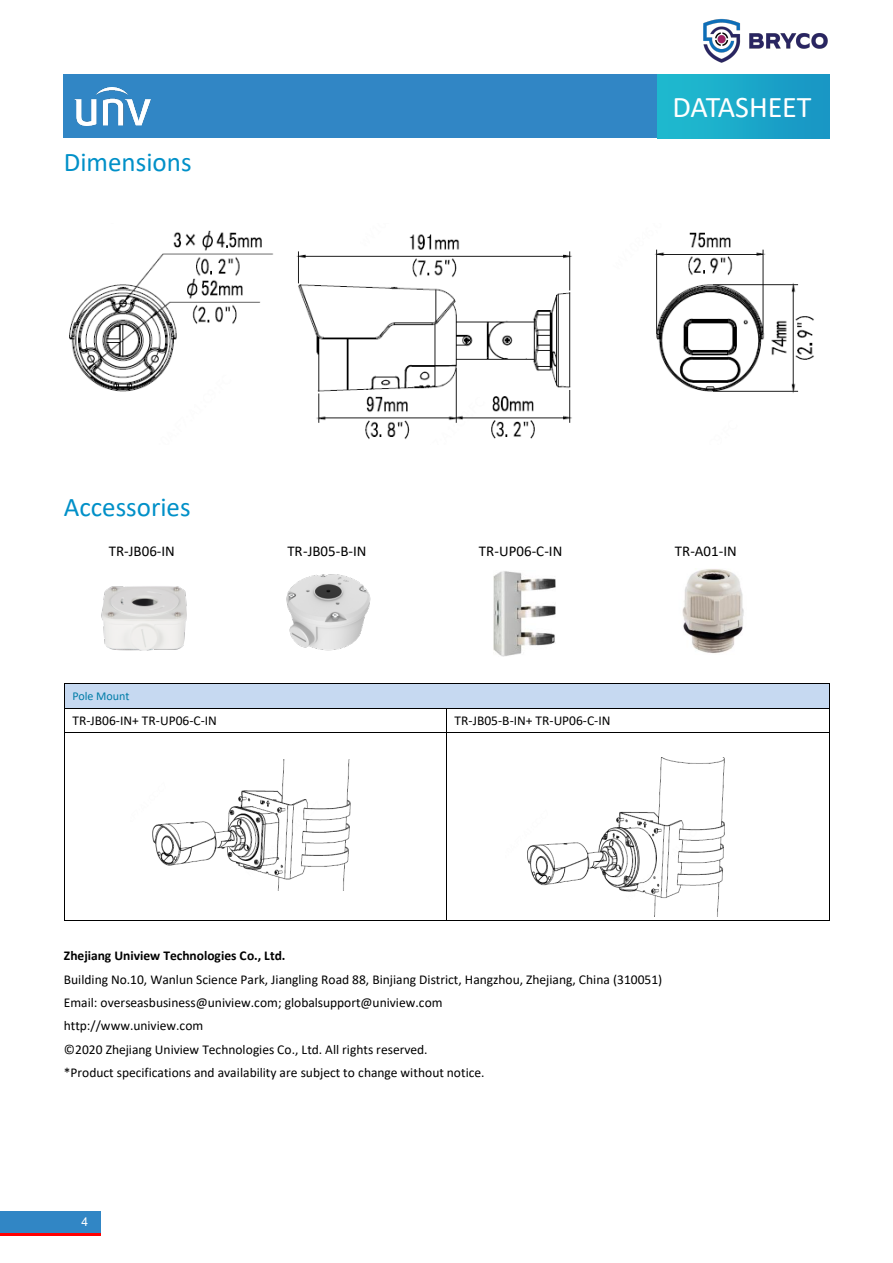
<style>
.page{position:relative;width:893px;height:1263px;background:#fff}
.page>*{position:absolute;margin:0;border:0;box-sizing:border-box;transform-origin:0 0}
.t1{font:30.15px "Calibri";letter-spacing:-.005em;color:#fff}
.t2{font:27px "Calibri";color:#0090c8}
.t3{font:15px "Calibri";color:#000}
.t4{font:13.5px/23.4px "Calibri";color:#000}
.t5{font:700 13.5px "Calibri";color:#000}
.t6{font:12px "Calibri";letter-spacing:-.005em;color:#007ca8}
.t7{font:12px "Arial";color:#fff}
</style>
<div class="page">
<div style="left:0;top:1214px;width:101px;height:21px;background:linear-gradient(to right,#3186c5,#3186c5)"></div>
<div style="left:0;top:1211px;width:101px;height:21px;background:#3186c5"></div>
<div style="left:64px;top:74px;width:625px;height:64px;background:#3186c5"></div>
<div style="left:658px;top:74px;width:171px;height:64px;background:linear-gradient(to right,#1fbccf,#1895c4)"></div>
<img style="left:659px;top:80px;width:166px;height:50px">
<img style="left:75px;top:88px;width:75px;height:37px">
<div style="left:65px;top:684px;width:7px;height:24px;background:#c6d9f1"></div>
<div style="left:821px;top:684px;width:8px;height:24px;background:#c6d9f1"></div>
<div style="left:72px;top:684px;width:749px;height:24px;background:#c6d9f1"></div>
<hr style="left:65px;top:683px;width:764px;height:1px;background:#000">
<hr style="left:65px;top:708px;width:381px;height:1px;background:#000">
<hr style="left:447px;top:708px;width:382px;height:1px;background:#000">
<svg style="left:64px;top:683px;width:1px;height:49px"></svg>
<hr style="left:65px;top:732px;width:381px;height:1px;background:#000">
<svg style="left:446px;top:708px;width:1px;height:24px"></svg>
<hr style="left:447px;top:732px;width:382px;height:1px;background:#000">
<svg style="left:829px;top:683px;width:1px;height:49px"></svg>
<hr style="left:64px;top:732px;width:1px;height:188px;background:#000">
<hr style="left:65px;top:920px;width:381px;height:1px;background:#000">
<hr style="left:446px;top:732px;width:1px;height:188px;background:#000">
<hr style="left:447px;top:920px;width:382px;height:1px;background:#000">
<hr style="left:829px;top:732px;width:1px;height:188px;background:#000">
<img style="left:69px;top:230px;width:745px;height:209px">
<img style="left:101px;top:586px;width:86px;height:65px">
<img style="left:286px;top:574px;width:85px;height:77px">
<img style="left:494px;top:571px;width:61px;height:85px">
<img style="left:682px;top:569px;width:62px;height:84px">
<img style="left:152px;top:760px;width:199px;height:131px">
<img style="left:527px;top:758px;width:198px;height:158px">
<img style="left:703px;top:18px;width:125px;height:45px">
<h2 class="t2" style="left:64px;top:143px;width:129px">Dimensions</h2>
<h1 class="t1" style="left:672px;top:86px;width:141px">DATASHEET</h1>
<h2 class="t2" style="left:64px;top:489px;width:128px">Accessories</h2>
<p class="t3" style="left:109px;top:541px;width:67px">TR-JB06-IN</p>
<p class="t3" style="left:287px;top:541px;width:81px">TR-JB05-B-IN</p>
<p class="t3" style="left:479px;top:541px;width:85px">TR-UP06-C-IN</p>
<p class="t3" style="left:675px;top:541px;width:63px">TR-A01-IN</p>
<p class="t6" style="left:72px;top:688px;width:59px">Pole Mount</p>
<p class="t4" style="left:72px;top:709px;width:146px">TR-JB06-IN+ TR-UP06-C-IN</p>
<p class="t4" style="left:455px;top:709px;width:157px">TR-JB05-B-IN+ TR-UP06-C-IN</p>
<p class="t5" style="left:64px;top:946px;width:223px">Zhejiang Uniview Technologies Co., Ltd.</p>
<p class="t4" style="left:64px;top:968px;width:600px">Building No.10, Wanlun Science Park, Jiangling Road 88, Binjiang District, Hangzhou, Zhejiang, China (310051)<br>Email: overseasbusiness@uniview.com; globalsupport@uniview.com<br>http://www.uniview.com<br>©2020 Zhejiang Uniview Technologies Co., Ltd. All rights reserved.<br>*Product specifications and availability are subject to change without notice.</p>
<p class="t7" style="left:82px;top:1213px;width:8px">4</p>
</div>
